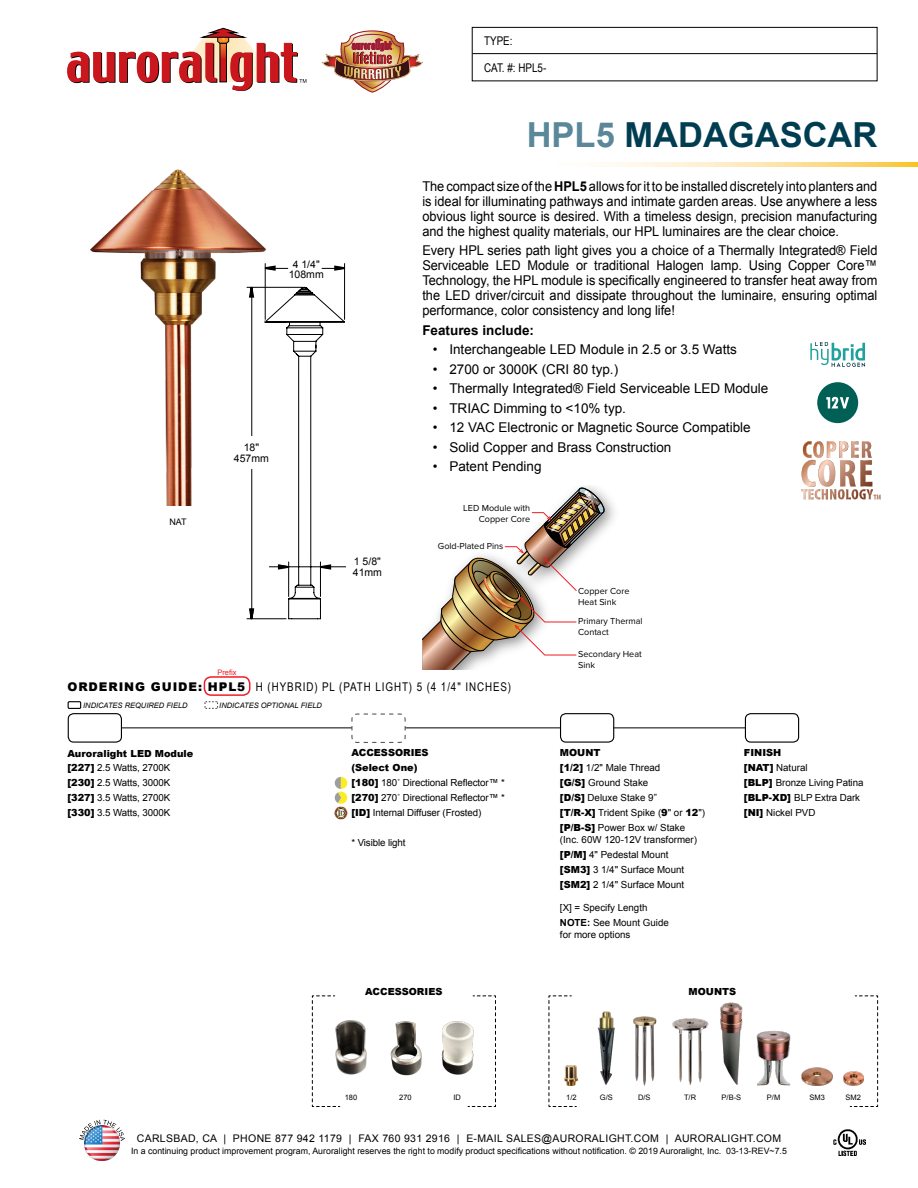
<style>
.page{position:relative;width:918px;height:1188px;background:#fff}
.page>*{position:absolute;margin:0;border:0;box-sizing:border-box;transform-origin:0 0}
.t1{font:700 34.5px "Arial";color:#003d51}
.t2{font:13.5px/15px "Arial";color:#000;text-align:justify;scale:.95 1}
.t3{font:13.5px "Arial";color:#000}
.t4{font:700 13.5px "Arial";color:#000}
.t5{font:12px "Arial Narrow";letter-spacing:.075em;color:#000}
.t6{font:10.5px/10.5px "Arial";letter-spacing:.03em;color:#000;text-align:center}
.t7{font:9.75px/15px "Arial";color:#000}
.t8{font:900 9.75px "Arial";color:#000}
.t9{font:9px/10.8px "Proxima Nova";color:#000}
.t10{font:9px "Arial";color:#000}
.t11{font:8.7px "Arial";color:#000}
.t12{font:italic 7.5px "Arial";color:#000}
.t13{font:7.5px "Arial";color:#000}
.t14{font:7.5px "Arial";color:#ed1d24}
.s1{color:#5b879a}
.s2{font-weight:700}
.s3{font-family:"Arial";font-weight:900}
.s4{font-weight:900}
</style>
<div class="page">
<div style="left:472px;top:27px;width:406px;height:54px;border:1px solid #000"></div>
<hr style="left:472px;top:53px;width:405px;height:1px;background:#000">
<svg style="left:67px;top:28px;width:239px;height:63px"></svg>
<img style="left:321px;top:30px;width:102px;height:63px">
<img style="left:84px;top:1141px;width:36px;height:20px">
<svg style="left:79px;top:1120px;width:46px;height:21px"></svg>
<img style="left:90px;top:169px;width:176px;height:337px">
<svg style="left:244px;top:263px;width:102px;height:357px"></svg>
<div style="left:230px;top:437px;width:43px;height:32px;background:#fff"></div>
<svg style="left:601px;top:162px;width:317px;height:4px"></svg>
<img style="left:833px;top:1130px;width:33px;height:26px">
<svg style="left:422px;top:486px;width:184px;height:184px"></svg>
<img style="left:334px;top:806px;width:14px;height:14px;border-radius:7px">
<svg style="left:335px;top:777px;width:12px;height:27px"></svg>
<hr style="left:116px;top:728px;width:669px;height:1px;background:#000">
<div style="left:68px;top:714px;width:53px;height:28px;background:#fff;border-radius:5px"></div>
<div style="left:68px;top:713px;width:54px;height:30px;border:1px solid #000;border-radius:5px"></div>
<div style="left:561px;top:714px;width:53px;height:28px;background:#fff;border-radius:5px"></div>
<div style="left:560px;top:713px;width:54px;height:30px;border:1px solid #000;border-radius:5px"></div>
<div style="left:745px;top:714px;width:54px;height:28px;background:#fff;border-radius:5px"></div>
<div style="left:745px;top:713px;width:54px;height:30px;border:1px solid #000;border-radius:5px"></div>
<div style="left:68px;top:701px;width:13px;height:8px;border:1px solid #000"></div>
<svg style="left:204px;top:701px;width:15px;height:8px"></svg>
<svg style="left:351px;top:713px;width:55px;height:30px"></svg>
<div style="left:204px;top:676px;width:46px;height:20px;border:2px solid #ed1d24;border-radius:7px"></div>
<svg style="left:850px;top:995px;width:28px;height:112px"></svg>
<svg style="left:548px;top:995px;width:29px;height:112px"></svg>
<img style="left:757px;top:1031px;width:33px;height:54px">
<img style="left:672px;top:1018px;width:36px;height:67px">
<img style="left:843px;top:1071px;width:20px;height:14px">
<img style="left:802px;top:1067px;width:30px;height:18px">
<img style="left:633px;top:1016px;width:23px;height:69px">
<img style="left:720px;top:1002px;width:23px;height:83px">
<img style="left:597px;top:1011px;width:18px;height:74px">
<svg style="left:467px;top:995px;width:29px;height:112px"></svg>
<svg style="left:312px;top:995px;width:28px;height:112px"></svg>
<img style="left:333px;top:1017px;width:34px;height:61px">
<img style="left:390px;top:1021px;width:32px;height:55px">
<img style="left:441px;top:1020px;width:35px;height:55px">
<svg style="left:817px;top:382px;width:41px;height:41px"></svg>
<svg style="left:810px;top:343px;width:55px;height:24px"></svg>
<svg style="left:802px;top:441px;width:79px;height:58px"></svg>
<p class="t5" style="left:484px;top:32px;width:30px">TYPE:</p>
<p class="t6" style="left:289px;top:259px;width:37px">4 1/4"<br>108mm</p>
<p class="t10" style="left:169px;top:516px;width:19px">NAT</p>
<p class="t6" style="left:234px;top:443px;width:37px">18"<br>457mm</p>
<p class="t14" style="left:217px;top:667px;width:21px">Prefix</p>
<p class="t6" style="left:353px;top:557px;width:31px;text-align:left">1 5/8"<br>41mm</p>
<p class="t5" style="left:484px;top:59px;width:64px">CAT. #: HPL5-</p>
<h1 class="t1" style="left:527px;top:112px;width:352px"><span class="s1">HPL5</span> MADAGASCAR</h1>
<p class="t2" style="left:422px;top:179px;width:481px">The compact size of the <span class="s2">HPL5</span> allows for it to be installed discretely into planters and is ideal for illuminating pathways and intimate garden areas. Use anywhere a less obvious light source is desired. With a timeless design, precision manufacturing and the highest quality materials, our HPL luminaires are the clear choice.</p>
<p class="t2" style="left:422px;top:243px;width:481px">Every HPL series path light gives you a choice of a Thermally Integrated® Field Serviceable LED Module or traditional Halogen lamp. Using Copper Core™ Technology, the HPL module is specifically engineered to transfer heat away from the LED driver/circuit and dissipate throughout the luminaire, ensuring optimal performance, color consistency and long life!</p>
<p class="t4" style="left:422px;top:321px;width:113px">Features include:</p>
<p class="t3" style="left:433px;top:341px;width:306px">• Interchangeable LED Module in 2.5 or 3.5 Watts</p>
<p class="t3" style="left:433px;top:360px;width:187px">• 2700 or 3000K (CRI 80 typ.)</p>
<p class="t3" style="left:433px;top:380px;width:337px">• Thermally Integrated® Field Serviceable LED Module</p>
<p class="t3" style="left:433px;top:399px;width:195px">• TRIAC Dimming to &lt;10% typ.</p>
<p class="t3" style="left:433px;top:419px;width:319px">• 12 VAC Electronic or Magnetic Source Compatible</p>
<p class="t3" style="left:433px;top:438px;width:240px">• Solid Copper and Brass Construction</p>
<p class="t3" style="left:433px;top:458px;width:110px">• Patent Pending</p>
<p class="t9" style="left:463px;top:503px;width:68px;text-align:right">LED Module with<br>Copper Core</p>
<p class="t9" style="left:438px;top:541px;width:67px">Gold-Plated Pins</p>
<p class="t9" style="left:578px;top:586px;width:53px">Copper Core<br>Heat Sink</p>
<p class="t9" style="left:578px;top:616px;width:66px">Primary Thermal<br>Contact</p>
<p class="t9" style="left:578px;top:649px;width:65px">Secondary Heat<br>Sink</p>
<p class="t5" style="left:68px;top:678px;width:445px"><span class="s3">ORDERING GUIDE: HPL5</span> H (HYBRID) PL (PATH LIGHT) 5 (4 1/4" INCHES)</p>
<p class="t12" style="left:83px;top:700px;width:106px">INDICATES REQUIRED FIELD</p>
<p class="t12" style="left:219px;top:700px;width:104px">INDICATES OPTIONAL FIELD</p>
<p class="t7" style="left:351px;top:746px;width:155px"><span class="s4">ACCESSORIES<br>(Select One)<br>[180]</span> 180˚ Directional Reflector™ * <span class="s4">[270]</span> 270˚ Directional Reflector™ * <span class="s4">[ID]</span> Internal Diffuser (Frosted)</p>
<p class="t7" style="left:351px;top:835px;width:56px">* Visible light</p>
<p class="t7" style="left:560px;top:746px;width:147px"><span class="s4">MOUNT<br>[1/2]</span> 1/2" Male Thread<br><span class="s4">[G/S]</span> Ground Stake<br><span class="s4">[D/S]</span> Deluxe Stake 9”<br><span class="s4">[T/R-X]</span> Trident Spike (<span class="s4">9</span>" or <span class="s4">12</span>") <span class="s4">[P/B-S]</span> Power Box w/ Stake</p>
<p class="t7" style="left:560px;top:832px;width:139px">(Inc. 60W 120-12V transformer) <span class="s4">[P/M]</span> 4" Pedestal Mount <span class="s4">[SM3]</span> 3 1/4" Surface Mount <span class="s4">[SM2]</span> 2 1/4" Surface Mount</p>
<p class="t7" style="left:560px;top:900px;width:110px">[X] = Specify Length<br><span class="s2">NOTE:</span> See Mount Guide</p>
<p class="t7" style="left:560px;top:927px;width:72px">for more options</p>
<p class="t7" style="left:68px;top:746px;width:127px"><span class="s4">Auroralight LED Module [227]</span> 2.5 Watts, 2700K <span class="s4">[230]</span> 2.5 Watts, 3000K <span class="s4">[327]</span> 3.5 Watts, 2700K <span class="s4">[330]</span> 3.5 Watts, 3000K</p>
<p class="t7" style="left:744px;top:746px;width:121px"><span class="s4">FINISH<br>[NAT]</span> Natural<br><span class="s4">[BLP]</span> Bronze Living Patina <span class="s4">[BLP-XD]</span> BLP Extra Dark <span class="s4">[NI]</span> Nickel PVD</p>
<p class="t8" style="left:365px;top:984px;width:79px">ACCESSORIES</p>
<p class="t13" style="left:345px;top:1093px;width:14px">180</p>
<p class="t13" style="left:399px;top:1093px;width:14px">270</p>
<p class="t13" style="left:453px;top:1093px;width:9px">ID</p>
<p class="t8" style="left:689px;top:984px;width:49px">MOUNTS</p>
<p class="t13" style="left:566px;top:1093px;width:12px">1/2</p>
<p class="t13" style="left:600px;top:1093px;width:14px">G/S</p>
<p class="t13" style="left:638px;top:1093px;width:14px">D/S</p>
<p class="t13" style="left:684px;top:1093px;width:14px">T/R</p>
<p class="t13" style="left:722px;top:1093px;width:21px">P/B-S</p>
<p class="t13" style="left:767px;top:1093px;width:15px">P/M</p>
<p class="t13" style="left:809px;top:1093px;width:17px">SM3</p>
<p class="t13" style="left:846px;top:1093px;width:17px">SM2</p>
<p class="t6" style="left:137px;top:1133px;width:646px">CARLSBAD, CA | PHONE 877 942 1179 | FAX 760 931 2916 | E-MAIL SALES@AURORALIGHT.COM | AURORALIGHT.COM</p>
<p class="t11" style="left:131px;top:1145px;width:657px">In a continuing product improvement program, Auroralight reserves the right to modify product specifications without notification. © 2019 Auroralight, Inc. 03-13-REV~7.5</p>
</div>
